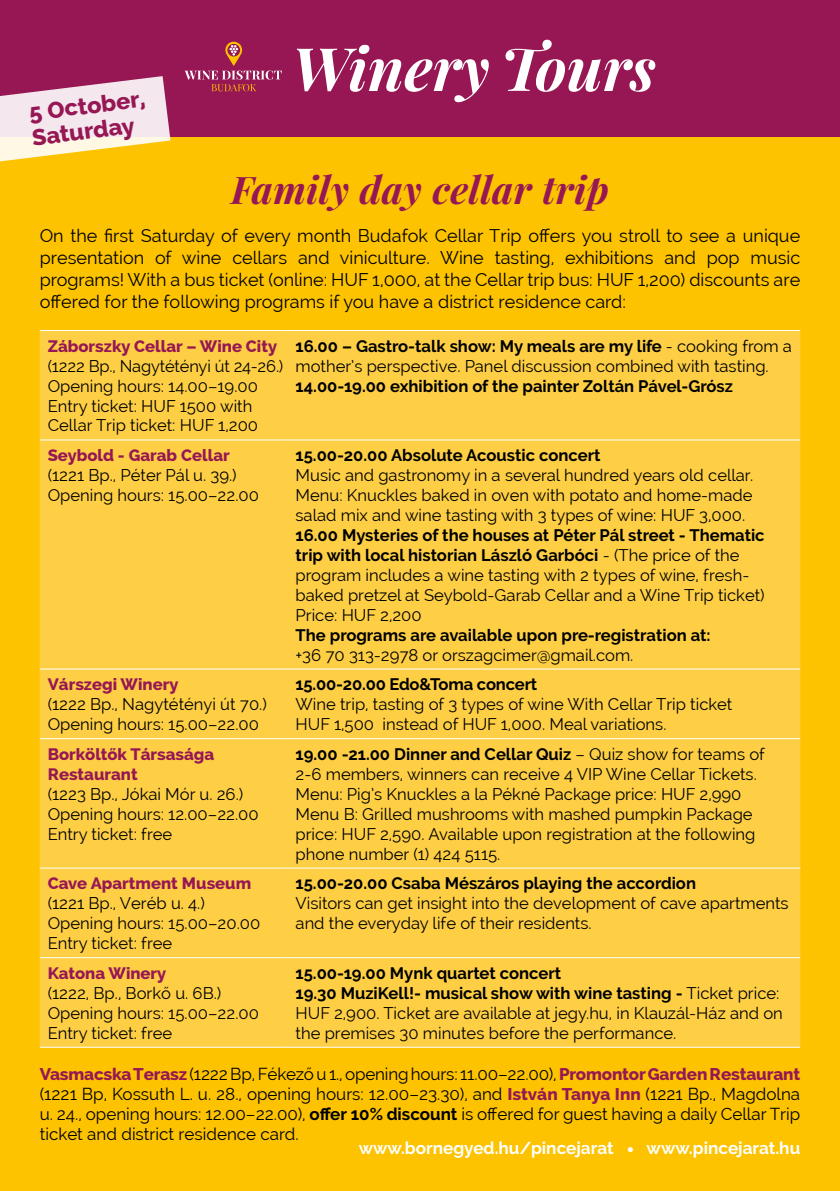
<style>
.page{position:relative;width:840px;height:1191px;background:#fff}
.page>*{position:absolute;margin:0;border:0;box-sizing:border-box;transform-origin:0 0}
.t1{font:italic 700 38px "Playfair Display";letter-spacing:.01em;color:#961754}
.t2{font:800 23.4px/25.2px "Raleway";color:#961754}
.t3{font:18px/22px "Raleway";color:#000;text-align:justify}
.t4{font:700 17.2px "Raleway";color:#fff}
.t5{font:17px/20px "Raleway";color:#000;text-align:justify}
.t6{font:16.6px/20px "Raleway";color:#000}
.t7{font:700 16.6px "Raleway";color:#000}
.t8{font:800 16.6px/20px "Raleway";color:#961754}
.s1{font-weight:700}
.s2{font-weight:800;color:#961754}
.s3{font-size:24px}
</style>
<div class="page">
<div style="left:0;top:110px;width:839px;height:1081px;background:#fdc300"></div>
<div style="left:0;top:0;width:839px;height:136px;background:#961754"></div>
<div style="left:40px;top:331px;width:759px;height:715px;background:#fecf44"></div>
<hr style="left:40px;top:330px;width:247px;height:1px;background:#fff">
<hr style="left:287px;top:330px;width:512px;height:1px;background:#fff">
<hr style="left:40px;top:439px;width:247px;height:1px;background:#fff">
<hr style="left:287px;top:439px;width:512px;height:1px;background:#fff">
<hr style="left:40px;top:668px;width:247px;height:1px;background:#fff">
<hr style="left:287px;top:668px;width:512px;height:1px;background:#fff">
<hr style="left:40px;top:738px;width:247px;height:1px;background:#fff">
<hr style="left:287px;top:738px;width:512px;height:1px;background:#fff">
<hr style="left:40px;top:867px;width:247px;height:1px;background:#fff">
<hr style="left:287px;top:867px;width:512px;height:1px;background:#fff">
<hr style="left:40px;top:957px;width:247px;height:1px;background:#fff">
<hr style="left:287px;top:957px;width:512px;height:1px;background:#fff">
<hr style="left:40px;top:1046px;width:247px;height:1px;background:#fff">
<hr style="left:287px;top:1046px;width:512px;height:1px;background:#fff">
<svg style="left:0;top:76px;width:170px;height:86px"></svg>
<svg style="left:184px;top:42px;width:98px;height:49px"></svg>
<svg style="left:296px;top:45px;width:192px;height:57px"></svg>
<svg style="left:505px;top:40px;width:150px;height:52px"></svg>
<h2 class="t2" style="left:28px;top:100px;width:118px;rotate:-7deg">5 October,<br>Saturday</h2>
<h1 class="t1" style="left:231px;top:164px;width:379px">Family day cellar trip</h1>
<p class="t3" style="left:40px;top:224px;width:761px">On the first Saturday of every month Budafok Cellar Trip offers you stroll to see a unique presentation of wine cellars and viniculture. Wine tasting, exhibitions and pop music programs! With a bus ticket (online: HUF 1,000, at the Cellar trip bus: HUF 1,200) discounts are offered for the following programs if you have a district residence card:</p>
<p class="t8" style="left:48px;top:336px;width:231px">Záborszky Cellar – Wine City</p>
<p class="t6" style="left:48px;top:356px;width:237px">(1222 Bp., Nagytétényi út 24-26.)<br>Opening hours: 14.00–19.00<br>Entry ticket: HUF 1500 with<br>Cellar Trip ticket: HUF 1,200</p>
<p class="t6" style="left:295px;top:336px;width:497px"><span class="s1">16.00 – Gastro-talk show: My meals are my life</span> - cooking from a mother’s perspective. Panel discussion combined with tasting.</p>
<p class="t7" style="left:295px;top:376px;width:439px">14.00-19.00 exhibition of the painter Zoltán Pável-Grósz</p>
<p class="t8" style="left:48px;top:445px;width:183px">Seybold - Garab Cellar</p>
<p class="t6" style="left:48px;top:465px;width:212px">(1221 Bp., Péter Pál u. 39.)<br>Opening hours: 15.00–22.00</p>
<p class="t8" style="left:48px;top:674px;width:132px">Várszegi Winery</p>
<p class="t6" style="left:48px;top:694px;width:220px">(1222 Bp., Nagytétényi út 70.)<br>Opening hours: 15.00–22.00</p>
<p class="t8" style="left:48px;top:744px;width:168px">Borköltők Társasága<br>Restaurant</p>
<p class="t6" style="left:48px;top:784px;width:212px">(1223 Bp., Jókai Mór u. 26.)<br>Opening hours: 12.00–22.00<br>Entry ticket: free</p>
<p class="t8" style="left:48px;top:873px;width:205px">Cave Apartment Museum</p>
<p class="t6" style="left:48px;top:893px;width:214px">(1221 Bp., Veréb u. 4.)<br>Opening hours: 15.00–20.00<br>Entry ticket: free</p>
<p class="t7" style="left:295px;top:446px;width:306px">15.00-20.00 Absolute Acoustic concert</p>
<p class="t6" style="left:295px;top:465px;width:459px;text-align:justify">Music and gastronomy in a several hundred years old cellar.<br>Menu: Knuckles baked in oven with potato and home-made salad mix and wine tasting with 3 types of wine: HUF 3,000.</p>
<p class="t6" style="left:295px;top:525px;width:470px"><span class="s1">16.00 Mysteries of the houses at Péter Pál street - Thematic trip with local historian László Garbóci</span> - (The price of the program includes a wine tasting with 2 types of wine, fresh&shy;baked pretzel at Seybold-Garab Cellar and a Wine Trip ticket)<br>Price: HUF 2,200</p>
<p class="t7" style="left:295px;top:625px;width:416px">The programs are available upon pre-registration at:</p>
<p class="t6" style="left:295px;top:644px;width:339px">+36 70 313-2978 or orszagcimer@gmail.com.</p>
<p class="t7" style="left:295px;top:675px;width:243px">15.00-20.00 Edo&amp;Toma concert</p>
<p class="t6" style="left:295px;top:694px;width:438px">Wine trip, tasting of 3 types of wine With Cellar Trip ticket<br>HUF 1,500 instead of HUF 1,000. Meal variations.</p>
<p class="t6" style="left:295px;top:744px;width:470px"><span class="s1">19.00 -21.00 Dinner and Cellar Quiz</span> – Quiz show for teams of 2-6 members, winners can receive 4 VIP Wine Cellar Tickets.<br>Menu: Pig’s Knuckles a la Pékné Package price: HUF 2,990<br>Menu B: Grilled mushrooms with mashed pumpkin Package price: HUF 2,590. Available upon registration at the following phone number (1) 424 5115.</p>
<p class="t7" style="left:295px;top:874px;width:402px">15.00-20.00 Csaba Mészáros playing the accordion</p>
<p class="t6" style="left:295px;top:893px;width:494px">Visitors can get insight into the development of cave apartments and the everyday life of their residents.</p>
<p class="t8" style="left:48px;top:963px;width:120px">Katona Winery</p>
<p class="t6" style="left:48px;top:983px;width:212px">(1222, Bp., Borkő u. 6B.)<br>Opening hours: 15.00–22.00<br>Entry ticket: free</p>
<p class="t6" style="left:295px;top:963px;width:488px"><span class="s1">15.00-19.00 Mynk quartet concert<br>19.30 MuziKell!- musical show with wine tasting -</span> Ticket price:<br>HUF 2,900. Ticket are available at jegy.hu, in Klauzál-Ház and on the premises 30 minutes before the performance.</p>
<p class="t5" style="left:40px;top:1063px;width:761px"><span class="s2">Vasmacska Terasz</span> (1222 Bp, Fékező u 1., opening hours: 11.00–22.00), <span class="s2">Promontor Garden Restaurant </span>(1221 Bp, Kossuth L. u. 28., opening hours: 12.00–23.30), and <span class="s2">István Tanya Inn</span> (1221 Bp., Magdolna u. 24., opening hours: 12.00–22.00), <span class="s1">offer 10% discount</span> is offered for guest having a daily Cellar Trip ticket and district residence card.</p>
<p class="t4" style="left:358px;top:1138px;width:443px">www.bornegyed.hu/pincejarat <span class="s3">•</span> www.pincejarat.hu</p>
</div>
